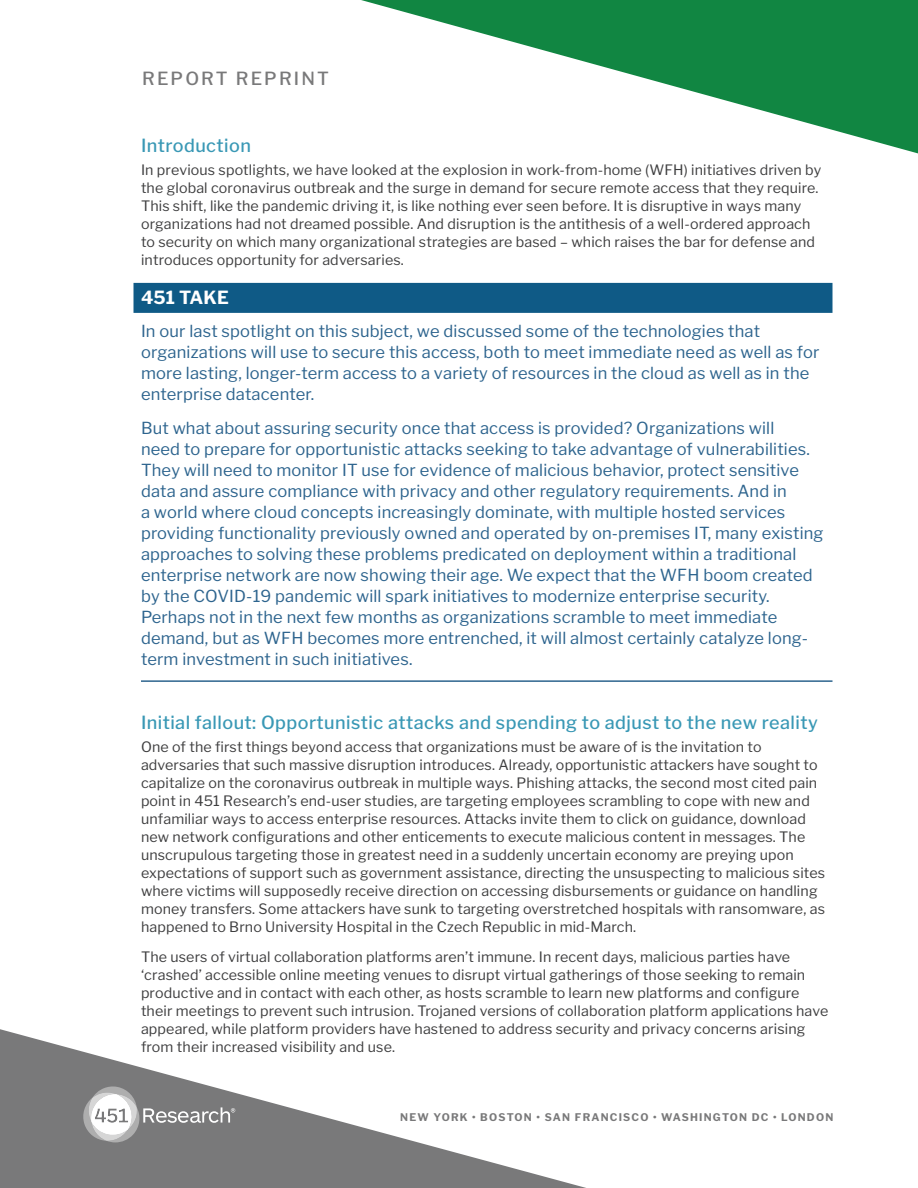
<style>
.page{position:relative;width:918px;height:1188px;background:#fff}
.page>*{position:absolute;margin:0;border:0;box-sizing:border-box;transform-origin:0 0}
.t1{font:500 18px "Libre Franklin";letter-spacing:.025em;color:#3998b5}
.t2{font:500 18px "Libre Franklin";letter-spacing:.12em;color:#79797a}
._451_Take_Header_new{font:700 18px "Libre Franklin";letter-spacing:.01em;color:#fff}
._451_Take_Body_new{font:16.5px/21px "Libre Franklin";letter-spacing:.01em;color:#2d648e}
.Libre_Franklin_Body{font:14.25px/18px "Libre Franklin";letter-spacing:.01em;color:#3e3e3f}
.t3{font:700 10.5px "Libre Franklin";letter-spacing:.115em;color:#79797a}
</style>
<div class="page">
<svg style="left:0;top:1029px;width:586px;height:159px"></svg>
<svg style="left:361px;top:0;width:557px;height:154px"></svg>
<svg style="left:82px;top:1086px;width:153px;height:56px"></svg>
<div style="left:134px;top:283px;width:698px;height:30px;background:#0f5a86"></div>
<hr style="left:141px;top:680px;width:691px;height:2px;background:#2d648e">
<p class="t2" style="left:142px;top:68px;width:188px">REPORT REPRINT</p>
<h1 class="t1" style="left:141px;top:135px;width:111px">Introduction</h1>
<p class="Libre_Franklin_Body" style="left:141px;top:161px;width:682px">In previous spotlights, we have looked at the explosion in work-from-home (WFH) initiatives driven by the global coronavirus outbreak and the surge in demand for secure remote access that they require.<br>This shift, like the pandemic driving it, is like nothing ever seen before. It is disruptive in ways many organizations had not dreamed possible. And disruption is the antithesis of a well-ordered approach to security on which many organizational strategies are based – which raises the bar for defense and introduces opportunity for adversaries.</p>
<p class="_451_Take_Header_new" style="left:141px;top:287px;width:89px">451 TAKE</p>
<p class="_451_Take_Body_new" style="left:141px;top:320px;width:680px">In our last spotlight on this subject, we discussed some of the technologies that organizations will use to secure this access, both to meet immediate need as well as for more lasting, longer-term access to a variety of resources in the cloud as well as in the enterprise datacenter.</p>
<p class="_451_Take_Body_new" style="left:141px;top:418px;width:684px">But what about assuring security once that access is provided? Organizations will<br>need to prepare for opportunistic attacks seeking to take advantage of vulnerabilities.<br>They will need to monitor IT use for evidence of malicious behavior, protect sensitive data and assure compliance with privacy and other regulatory requirements. And in<br>a world where cloud concepts increasingly dominate, with multiple hosted services providing functionality previously owned and operated by on-premises IT, many existing approaches to solving these problems predicated on deployment within a traditional enterprise network are now showing their age. We expect that the WFH boom created by the COVID-19 pandemic will spark initiatives to modernize enterprise security.<br>Perhaps not in the next few months as organizations scramble to meet immediate demand, but as WFH becomes more entrenched, it will almost certainly catalyze long&shy;term investment in such initiatives.</p>
<h1 class="t1" style="left:141px;top:712px;width:678px">Initial fallout: Opportunistic attacks and spending to adjust to the new reality</h1>
<p class="Libre_Franklin_Body" style="left:141px;top:737px;width:686px">One of the first things beyond access that organizations must be aware of is the invitation to adversaries that such massive disruption introduces. Already, opportunistic attackers have sought to capitalize on the coronavirus outbreak in multiple ways. Phishing attacks, the second most cited pain point in 451 Research’s end-user studies, are targeting employees scrambling to cope with new and unfamiliar ways to access enterprise resources. Attacks invite them to click on guidance, download new network configurations and other enticements to execute malicious content in messages. The unscrupulous targeting those in greatest need in a suddenly uncertain economy are preying upon expectations of support such as government assistance, directing the unsuspecting to malicious sites where victims will supposedly receive direction on accessing disbursements or guidance on handling money transfers. Some attackers have sunk to targeting overstretched hospitals with ransomware, as happened to Brno University Hospital in the Czech Republic in mid-March.</p>
<p class="Libre_Franklin_Body" style="left:141px;top:947px;width:689px">The users of virtual collaboration platforms aren’t immune. In recent days, malicious parties have ‘crashed’ accessible online meeting venues to disrupt virtual gatherings of those seeking to remain productive and in contact with each other, as hosts scramble to learn new platforms and configure their meetings to prevent such intrusion. Trojaned versions of collaboration platform applications have appeared, while platform providers have hastened to address security and privacy concerns arising from their increased visibility and use.</p>
<p class="t3" style="left:400px;top:1111px;width:434px">NEW YORK • BOSTON • SAN FRANCISCO • WASHINGTON DC • LONDON</p>
</div>
